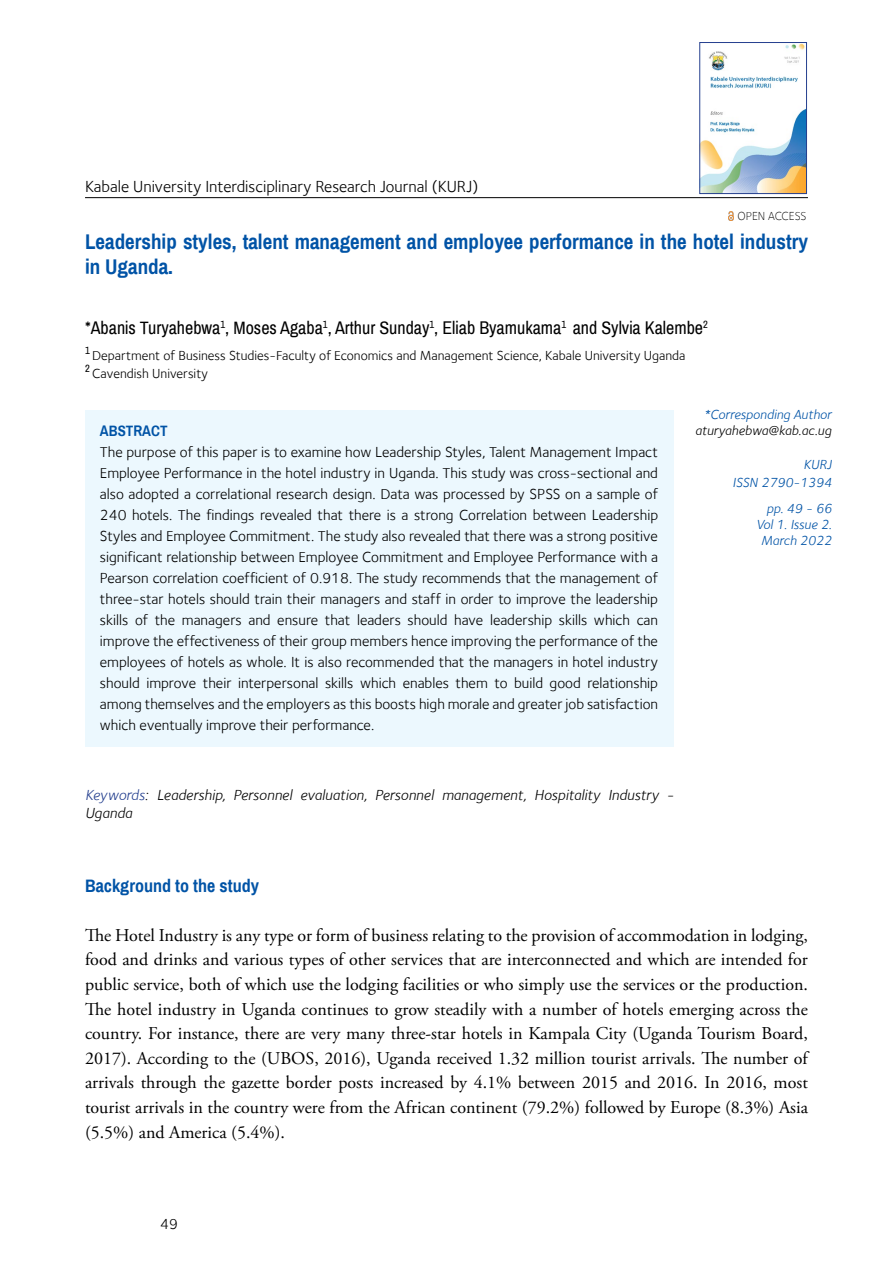
<style>
.page{position:relative;width:893px;height:1263px;background:#fff}
.page>*{position:absolute;margin:0;border:0;box-sizing:border-box;transform-origin:0 0}
.t1{font:700 21px/25.2px "Archivo Narrow";color:#0053a6}
.t2{font:18px/24.6px "Adobe Garamond Pro";color:#000;text-align:justify}
.t3{font:18px "Archivo Narrow";color:#000}
.t4{font:700 18px "Archivo Narrow";color:#0053a6}
.t5{font:16.5px "Foundry Sterling";color:#000}
.t6{font:15px/21px "Foundry Sterling";color:#000;text-align:justify}
.t7{font:italic 15px/18px "Foundry Sterling";color:#000}
.t8{font:700 15px "Archivo Narrow";color:#0053a6}
.t9{font:13.5px/18.3px "Foundry Sterling";color:#000}
.t10{font:italic 13.5px/16.2px "Foundry Sterling";color:#0053a6;text-align:right}
.t11{font:italic 13.5px "Foundry Sterling";color:#000}
.t12{font:300 12px "Foundry Sterling";color:#000}
.s1{color:#25408f}
</style>
<div class="page">
<img style="left:702px;top:44px;width:103px;height:148px">
<div style="left:700px;top:42px;width:107px;height:152px;border:1px solid #25408f"></div>
<hr style="left:85px;top:197px;width:723px;height:1px;background:#000">
<svg style="left:728px;top:212px;width:6px;height:8px"></svg>
<div style="left:85px;top:410px;width:589px;height:336px;background:#ecf8fe"></div>
<p class="t5" style="left:85px;top:177px;width:395px">Kabale University Interdisciplinary Research Journal (KURJ)</p>
<h1 class="t1" style="left:85px;top:229px;width:724px">Leadership styles, talent management and employee performance in the hotel industry in Uganda.</h1>
<p class="t12" style="left:737px;top:209px;width:71px">OPEN ACCESS</p>
<p class="t3" style="left:85px;top:317px;width:624px">*Abanis Turyahebwa<sup>1</sup>, Moses Agaba<sup>1</sup>, Arthur Sunday<sup>1</sup>, Eliab Byamukama<sup>1</sup> and Sylvia Kalembe<sup>2</sup></p>
<p class="t9" style="left:85px;top:346px;width:602px"><sup>1</sup> Department of Business Studies-Faculty of Economics and Management Science, Kabale University Uganda<br><sup>2</sup> Cavendish University</p>
<p class="t8" style="left:100px;top:421px;width:69px">ABSTRACT</p>
<p class="t6" style="left:100px;top:441px;width:560px">The purpose of this paper is to examine how Leadership Styles, Talent Management Impact Employee Performance in the hotel industry in Uganda. This study was cross-sectional and also adopted a correlational research design. Data was processed by SPSS on a sample of 240 hotels. The findings revealed that there is a strong Correlation between Leadership Styles and Employee Commitment. The study also revealed that there was a strong positive significant relationship between Employee Commitment and Employee Performance with a Pearson correlation coefficient of 0.918. The study recommends that the management of three-star hotels should train their managers and staff in order to improve the leadership skills of the managers and ensure that leaders should have leadership skills which can improve the effectiveness of their group members hence improving the performance of the employees of hotels as whole. It is also recommended that the managers in hotel industry should improve their interpersonal skills which enables them to build good relationship among themselves and the employers as this boosts high morale and greater job satisfaction which eventually improve their performance.</p>
<p class="t7" style="left:85px;top:785px;width:590px"><span class="s1">Keywords</span>: Leadership, Personnel evaluation, Personnel management, Hospitality Industry -<br>Uganda</p>
<p class="t10" style="left:704px;top:407px;width:129px">*Corresponding Author</p>
<p class="t11" style="left:695px;top:422px;width:138px">aturyahebwa@kab.ac.ug</p>
<p class="t10" style="left:803px;top:457px;width:30px">KURJ</p>
<p class="t10" style="left:756px;top:500px;width:77px">pp. 49 - 66<br>Vol 1. Issue 2.<br>March 2022</p>
<p class="t10" style="left:733px;top:474px;width:101px">ISSN 2790-1394</p>
<p class="t4" style="left:85px;top:874px;width:175px">Background to the study</p>
<p class="t2" style="left:104px;top:923px;width:705px">e Hotel Industry is any type or form of business relating to the provision of accommodation in lodging,</p>
<p class="t2" style="left:85px;top:948px;width:724px">food and drinks and various types of other services that are interconnected and which are intended for</p>
<p class="t2" style="left:85px;top:973px;width:724px">public service, both of which use the lodging facilities or who simply use the services or the production.</p>
<p class="t2" style="left:104px;top:997px;width:705px">e hotel industry in Uganda continues to grow steadily with a number of hotels emerging across the</p>
<p class="t2" style="left:85px;top:1022px;width:724px">country. For instance, there are very many three-star hotels in Kampala City (Uganda Tourism Board,</p>
<p class="t2" style="left:85px;top:1046px;width:612px">2017). According to the (UBOS, 2016), Uganda received 1.32 million tourist arrivals.</p>
<p class="t2" style="left:85px;top:1046px;width:724px;text-indent:635px">e number of arrivals through the gazette border posts increased by 4.1% between 2015 and 2016. In 2016, most tourist arrivals in the country were from the African continent (79.2%) followed by Europe (8.3%) Asia (5.5%) and America (5.4%).</p>
<p class="t6" style="left:160px;top:1213px;width:19px">49</p>
</div>
